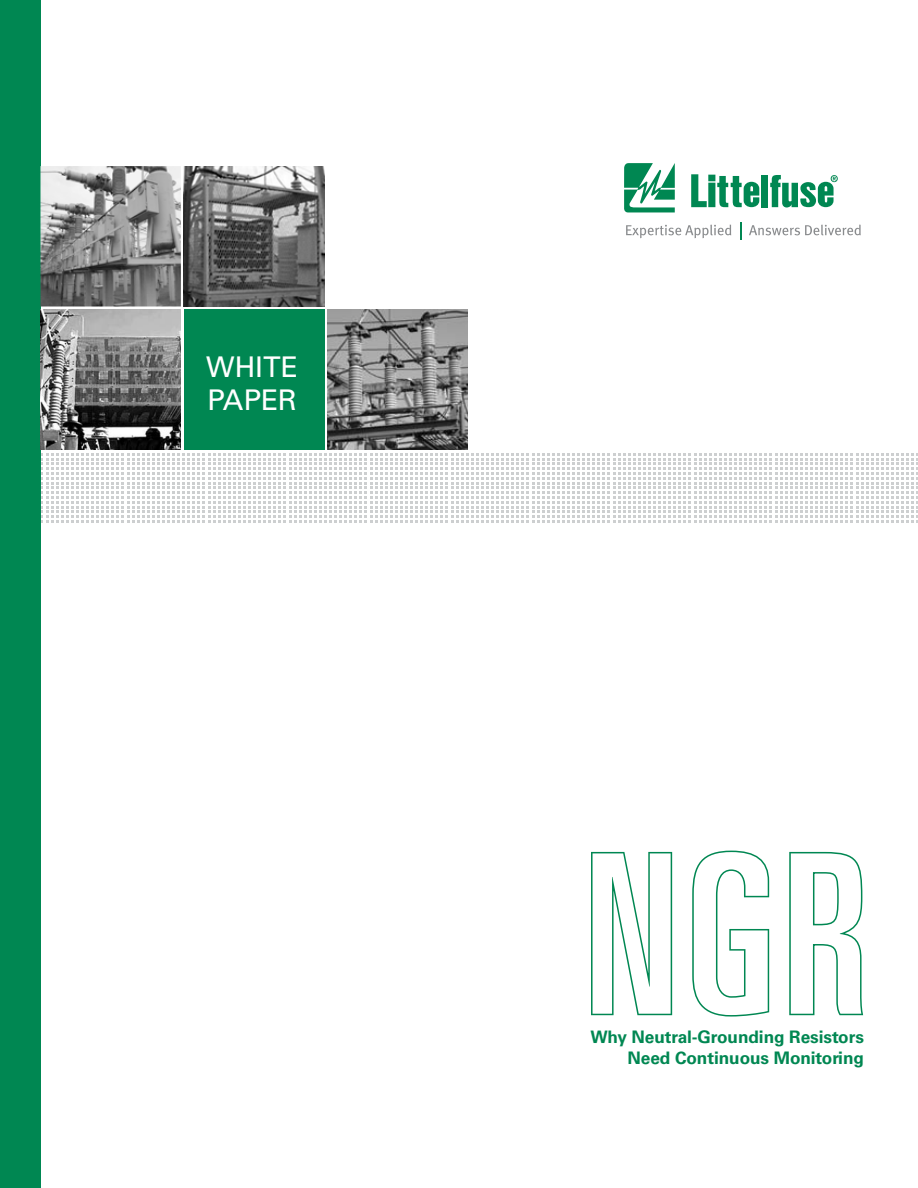
<style>
.page{position:relative;width:918px;height:1188px;background:#fff}
.page>*{position:absolute;margin:0;border:0;box-sizing:border-box;transform-origin:0 0}
.t1{font:ultra-condensed 222px "Univers";color:#fff}
.t2{font:28.5px/33px "Univers";color:#fff}
.t3{font:700 17.25px/21px "Univers";letter-spacing:-.005em;color:#008752;text-align:right}
</style>
<div class="page">
<svg style="left:40px;top:453px;width:878px;height:70px"></svg>
<div style="left:184px;top:310px;width:140px;height:140px;background:#008752"></div>
<svg style="left:624px;top:163px;width:51px;height:49px"></svg>
<div style="left:761px;top:175px;width:7px;height:32px;background:#008752"></div>
<svg style="left:770px;top:175px;width:68px;height:33px"></svg>
<svg style="left:691px;top:174px;width:68px;height:33px"></svg>
<svg style="left:626px;top:225px;width:105px;height:13px"></svg>
<svg style="left:740px;top:222px;width:1px;height:17px"></svg>
<svg style="left:749px;top:225px;width:112px;height:10px"></svg>
<div style="left:0;top:0;width:40px;height:1188px;background:#008752"></div>
<svg style="left:591px;top:851px;width:82px;height:165px"></svg>
<svg style="left:692px;top:850px;width:78px;height:167px"></svg>
<svg style="left:789px;top:851px;width:74px;height:165px"></svg>
<img style="left:40px;top:310px;width:141px;height:140px">
<img style="left:327px;top:310px;width:141px;height:140px">
<img style="left:40px;top:166px;width:141px;height:141px">
<img style="left:184px;top:166px;width:140px;height:141px">
<h2 class="t2" style="left:206px;top:350px;width:94px">WHITE<br>PAPER</h2>
<h1 class="t1" style="left:584px;top:809px;width:286px">NGR</h1>
<p class="t3" style="left:590px;top:1027px;width:275px">Why Neutral-Grounding Resistors<br>Need Continuous Monitoring</p>
</div>
